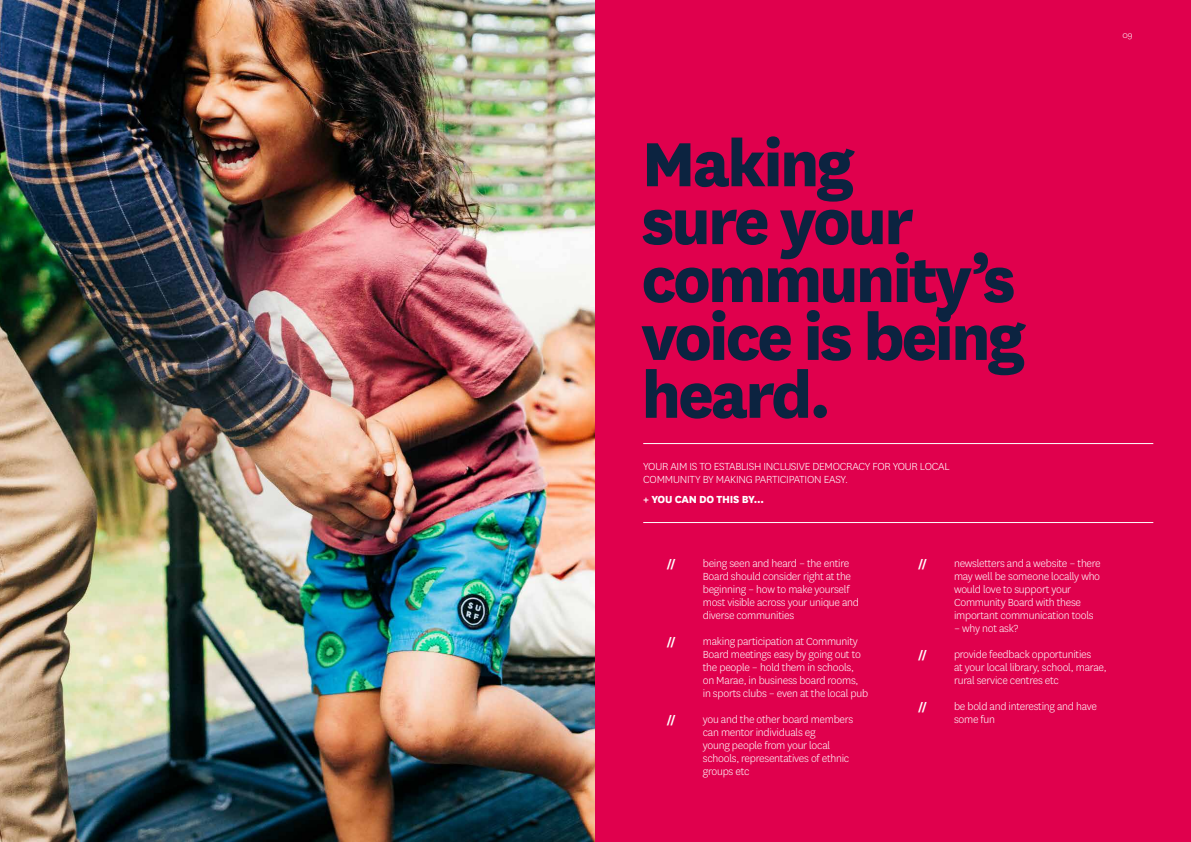
<style>
.page{position:relative;width:1191px;height:842px;background:#fff}
.page>*{position:absolute;margin:0;border:0;box-sizing:border-box;transform-origin:0 0}
.t1{font:800 72.9px/57.9px "National";letter-spacing:-.04em;color:#0c2340}
.t2{font:300 12px/13px "National";letter-spacing:-.02em;color:#fff}
.t3{font:800 12px "National";letter-spacing:-.02em;color:#fff}
.t4{font:300 9.7px "National";color:#fff}
</style>
<div class="page">
<img style="left:0;top:0;width:595px;height:842px">
<div style="left:595px;top:0;width:596px;height:842px;background:#e0004d"></div>
<hr style="left:643px;top:522px;width:510px;height:1px;background:#fff">
<hr style="left:643px;top:443px;width:510px;height:1px;background:#fff">
<p class="t4" style="left:1122px;top:29px;width:12px">09</p>
<h1 class="t1" style="left:641px;top:129px;width:385px">Making<br>sure your community’s voice is being heard.</h1>
<p class="t2" style="left:643px;top:459px;width:308px">YOUR AIM IS TO ESTABLISH INCLUSIVE DEMOCRACY FOR YOUR LOCAL<br>COMMUNITY BY MAKING PARTICIPATION EASY.</p>
<p class="t3" style="left:643px;top:490px;width:122px">+ YOU CAN DO THIS BY...</p>
<p class="t3" style="left:667px;top:555px;width:11px">//</p>
<p class="t2" style="left:703px;top:557px;width:158px">being seen and heard – the entire<br>Board should consider right at the beginning – how to make yourself most visible across your unique and diverse communities</p>
<p class="t3" style="left:667px;top:633px;width:11px">//</p>
<p class="t2" style="left:703px;top:635px;width:167px">making participation at Community Board meetings easy by going out to the people – hold them in schools, on Marae, in business board rooms, in sports clubs – even at the local pub</p>
<p class="t3" style="left:667px;top:711px;width:11px">//</p>
<p class="t2" style="left:703px;top:713px;width:152px">you and the other board members can mentor individuals eg<br>young people from your local schools, representatives of ethnic groups etc</p>
<p class="t3" style="left:918px;top:555px;width:11px">//</p>
<p class="t2" style="left:954px;top:557px;width:148px">newsletters and a website – there may well be someone locally who would love to support your<br>Community Board with these important communication tools</p>
<p class="t2" style="left:954px;top:622px;width:66px">– why not ask?</p>
<p class="t3" style="left:918px;top:646px;width:11px">//</p>
<p class="t2" style="left:954px;top:648px;width:154px">provide feedback opportunities<br>at your local library, school, marae, rural service centres etc</p>
<p class="t3" style="left:918px;top:698px;width:11px">//</p>
<p class="t2" style="left:954px;top:700px;width:144px">be bold and interesting and have some fun</p>
</div>
